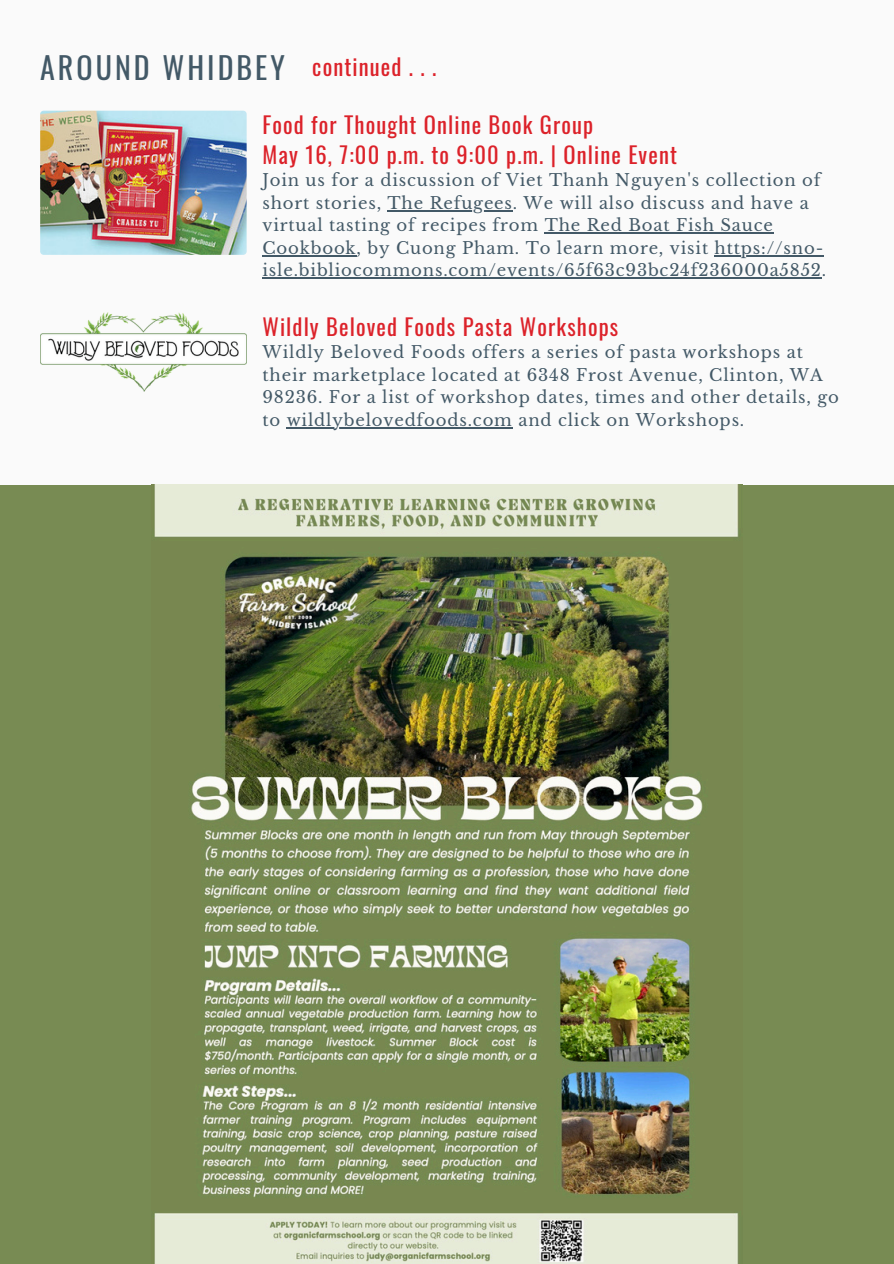
<style>
.page{position:relative;width:894px;height:1264px;background:#fff}
.page>*{position:absolute;margin:0;border:0;box-sizing:border-box;transform-origin:0 0}
.t1{font:30px "Oswald";letter-spacing:.1em;color:#435967}
.t2{font:22.5px "Oswald";letter-spacing:.05em;color:#dc222a}
.t3{font:16.5px/22.5px "Libre Baskerville";letter-spacing:.05em;color:#435967}
.s1{font-size:22.5px;color:#dc222a}
</style>
<div class="page">
<div style="left:0;top:0;width:893px;height:1263px;background:#fafafa"></div>
<div style="left:0;top:485px;width:893px;height:778px;background:#788b53"></div>
<img style="left:154px;top:485px;width:585px;height:778px">
<img style="left:40px;top:111px;width:206px;height:144px;border-radius:3px">
<hr style="left:387px;top:210px;width:125px;height:1px;background:#435967">
<hr style="left:544px;top:232px;width:229px;height:2px;background:#435967">
<hr style="left:262px;top:255px;width:94px;height:1px;background:#435967">
<hr style="left:714px;top:255px;width:110px;height:1px;background:#435967">
<hr style="left:262px;top:277px;width:559px;height:2px;background:#435967">
<img style="left:40px;top:313px;width:206px;height:79px">
<hr style="left:287px;top:427px;width:225px;height:1px;background:#435967">
<p class="t1" style="left:40px;top:44px;width:397px">AROUND WHIDBEY <span class="s1">continued . . .</span></p>
<h2 class="t2" style="left:262px;top:107px;width:332px">Food for Thought Online Book Group</h2>
<p class="t2" style="left:262px;top:137px;width:416px">May 16, 7:00 p.m. to 9:00 p.m. | Online Event</p>
<p class="t3" style="left:262px;top:169px;width:559px">Join us for a discussion of Viet Thanh Nguyen's collection of short stories, The Refugees. We will also discuss and have a</p>
<p class="t3" style="left:262px;top:214px;width:562px">virtual tasting of recipes from The Red Boat Fish Sauce<br>Cookbook, by Cuong Pham. To learn more, visit https://sno-</p>
<p class="t3" style="left:262px;top:259px;width:565px">isle.bibliocommons.com/events/65f63c93bc24f236000a5852.</p>
<h2 class="t2" style="left:262px;top:309px;width:357px">Wildly Beloved Foods Pasta Workshops</h2>
<p class="t3" style="left:262px;top:341px;width:577px">Wildly Beloved Foods offers a series of pasta workshops at their marketplace located at 6348 Frost Avenue, Clinton, WA 98236. For a list of workshop dates, times and other details, go to wildlybelovedfoods.com and click on Workshops.</p>
</div>
